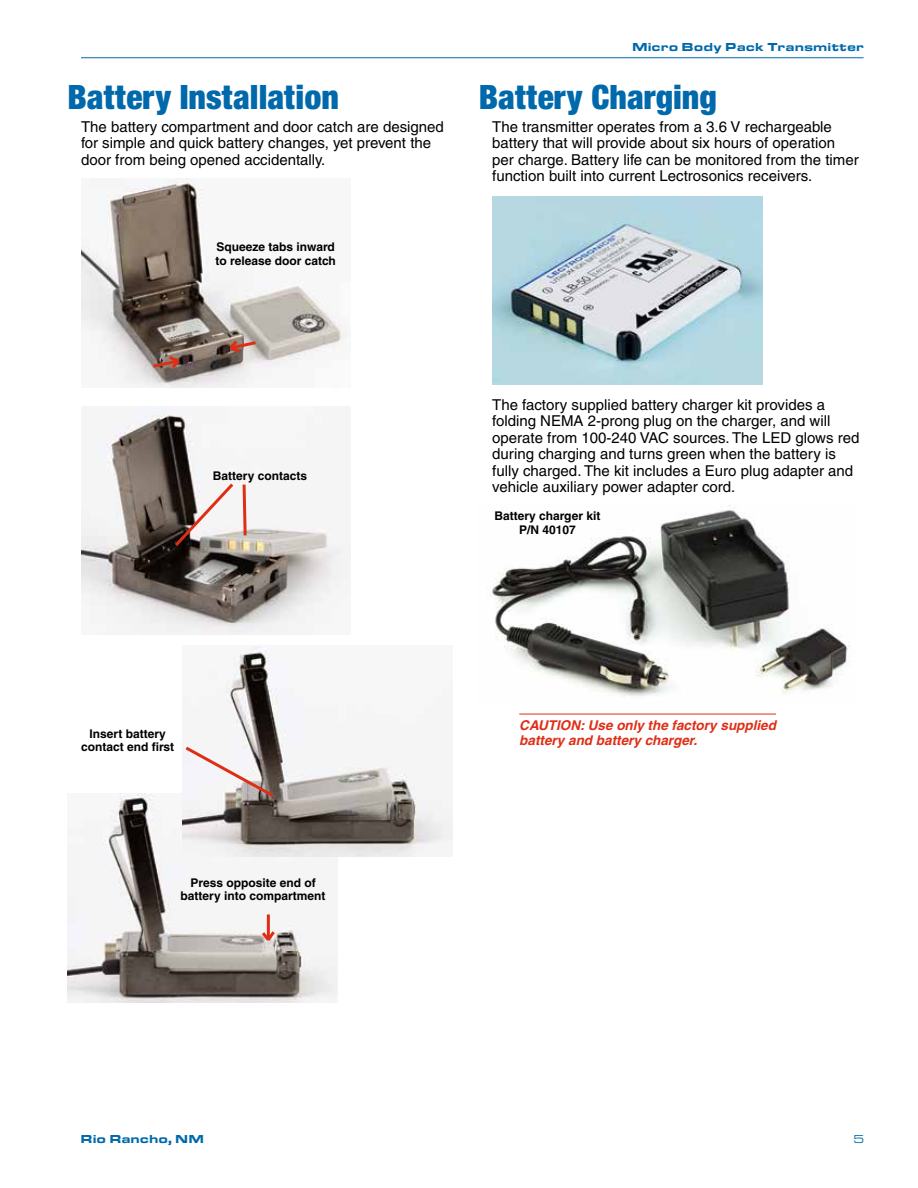
<style>
.page{position:relative;width:918px;height:1188px;background:#fff}
.page>*{position:absolute;margin:0;border:0;box-sizing:border-box;transform-origin:0 0}
.t1{font:900 condensed 36px "Sans";color:#0069ac}
.t2{font:15px/16.5px "Helvetica";color:#000}
.t3{font:italic 700 13.5px/15px "Helvetica";color:#df2e16}
.t4{font:700 12px/13.5px "Helvetica";color:#000;text-align:center}
.t5{font:900 12px "Eurostile Extended";color:#0069ac}
.t6{font:12px "Eurostile Extended";color:#0069ac}
</style>
<div class="page">
<hr style="left:81px;top:57px;width:783px;height:1px;background:#0069ac">
<hr style="left:519px;top:714px;width:257px;height:1px;background:#df2e16">
<img style="left:492px;top:197px;width:270px;height:187px">
<img style="left:490px;top:505px;width:360px;height:191px">
<img style="left:81px;top:179px;width:266px;height:208px">
<svg style="left:150px;top:353px;width:32px;height:19px"></svg>
<svg style="left:227px;top:337px;width:32px;height:19px"></svg>
<img style="left:81px;top:407px;width:270px;height:227px">
<svg style="left:172px;top:480px;width:76px;height:69px"></svg>
<img style="left:68px;top:794px;width:269px;height:209px">
<img style="left:182px;top:645px;width:270px;height:212px">
<svg style="left:182px;top:744px;width:95px;height:56px"></svg>
<hr style="left:267px;top:914px;width:3px;height:26px;background:#df2e16">
<svg style="left:259px;top:928px;width:19px;height:16px"></svg>
<h1 class="t1" style="left:68px;top:75px;width:273px">Battery Installation</h1>
<p class="t2" style="left:81px;top:118px;width:364px">The battery compartment and door catch are designed for simple and quick battery changes, yet prevent the door from being opened accidentally.</p>
<p class="t4" style="left:215px;top:240px;width:122px;text-align:left">Squeeze tabs inward to release door catch</p>
<p class="t5" style="left:632px;top:40px;width:233px">Micro Body Pack Transmitter</p>
<h1 class="t1" style="left:479px;top:75px;width:240px">Battery Charging</h1>
<p class="t2" style="left:492px;top:118px;width:368px">The transmitter operates from a 3.6 V rechargeable battery that will provide about six hours of operation per charge. Battery life can be monitored from the timer function built into current Lectrosonics receivers.</p>
<p class="t4" style="left:213px;top:469px;width:96px">Battery contacts</p>
<p class="t2" style="left:492px;top:396px;width:369px">The factory supplied battery charger kit provides a folding NEMA 2-prong plug on the charger, and will operate from 100-240 VAC sources. The LED glows red during charging and turns green when the battery is fully charged. The kit includes a Euro plug adapter and vehicle auxiliary power adapter cord.</p>
<p class="t4" style="left:494px;top:509px;width:107px">Battery charger kit<br>P/N 40107</p>
<p class="t4" style="left:81px;top:727px;width:95px">Insert battery contact end first</p>
<p class="t4" style="left:181px;top:876px;width:147px">Press opposite end of battery into compartment</p>
<p class="t3" style="left:519px;top:717px;width:258px">CAUTION: Use only the factory supplied battery and battery charger.</p>
<p class="t5" style="left:81px;top:1132px;width:125px">Rio Rancho, NM</p>
<p class="t6" style="left:854px;top:1133px;width:12px">5</p>
</div>
